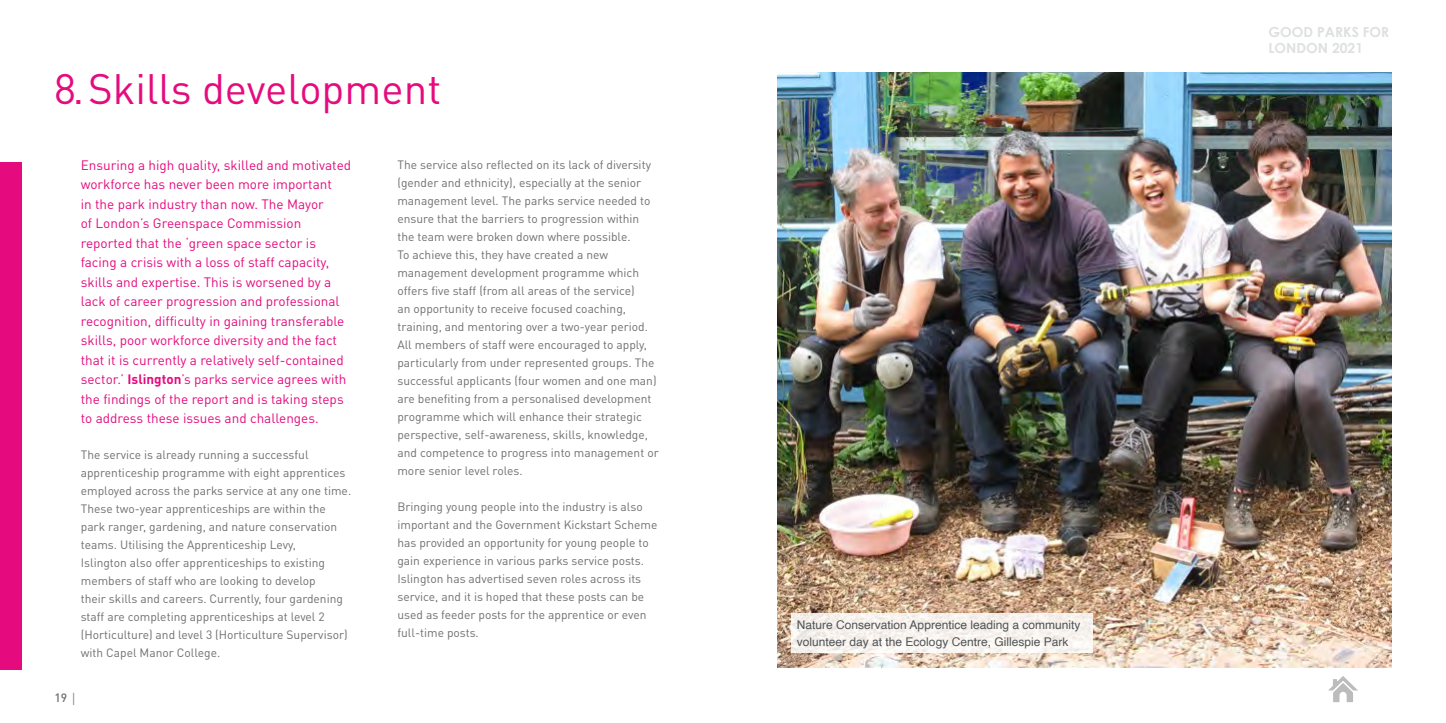
<style>
.page{position:relative;width:1446px;height:723px;background:#fff}
.page>*{position:absolute;margin:0;border:0;box-sizing:border-box;transform-origin:0 0}
.t1{font:42px "DINOT";color:#e50b7e}
.t2{font:700 13.8px/16.6px "Century Gothic";color:#dee0e1}
.t3{font:13.5px/19.5px "DINOT";color:#e50b7e}
.t4{font:12px/18px "DINOT";color:#706f6f}
.t5{font:12px/16.8px "Helvetica";color:#505456}
.t6{font:500 12px "DIN";color:#706f6f}
.s1{font-weight:700}
.s2{font-family:"Courier";font-weight:400}
</style>
<div class="page">
<svg style="left:1328px;top:676px;width:30px;height:26px"></svg>
<div style="left:0;top:162px;width:21px;height:507px;background:#e50b7e"></div>
<img style="left:777px;top:72px;width:615px;height:596px">
<div style="left:791px;top:613px;width:302px;height:40px;background:#f7f3ee"></div>
<h1 class="t1" style="left:54px;top:63px;width:389px">8. Skills development</h1>
<p class="t3" style="left:81px;top:155px;width:272px">Ensuring a high quality, skilled and motivated workforce has never been more important<br>in the park industry than now. The Mayor<br>of London’s Greenspace Commission reported that the ‘green space sector is facing a crisis with a loss of staff capacity, skills and expertise. This is worsened by a lack of career progression and professional recognition, difficulty in gaining transferable skills, poor workforce diversity and the fact that it is currently a relatively self-contained sector.’ <span class="s1">Islington</span>’s parks service agrees with the findings of the report and is taking steps to address these issues and challenges.</p>
<p class="t4" style="left:81px;top:446px;width:272px">The service is already running a successful apprenticeship programme with eight apprentices employed across the parks service at any one time.<br>These two-year apprenticeships are within the park ranger, gardening, and nature conservation teams. Utilising the Apprenticeship Levy,<br>Islington also offer apprenticeships to existing members of staff who are looking to develop<br>their skills and careers. Currently, four gardening staff are completing apprenticeships at level 2 (Horticulture) and level 3 (Horticulture Supervisor) with Capel Manor College.</p>
<p class="t6" style="left:55px;top:690px;width:24px">19 <span class="s2">∣</span></p>
<p class="t4" style="left:397px;top:155px;width:263px">The service also reflected on its lack of diversity (gender and ethnicity), especially at the senior management level. The parks service needed to ensure that the barriers to progression within the team were broken down where possible.<br>To achieve this, they have created a new management development programme which offers five staff (from all areas of the service)<br>an opportunity to receive focused coaching, training, and mentoring over a two-year period.<br>All members of staff were encouraged to apply, particularly from under represented groups. The successful applicants (four women and one man) are benefiting from a personalised development programme which will enhance their strategic perspective, self-awareness, skills, knowledge, and competence to progress into management or more senior level roles.</p>
<p class="t4" style="left:397px;top:497px;width:262px">Bringing young people into the industry is also important and the Government Kickstart Scheme has provided an opportunity for young people to gain experience in various parks service posts.<br>Islington has advertised seven roles across its service, and it is hoped that these posts can be used as feeder posts for the apprentice or even full-time posts.</p>
<p class="t5" style="left:797px;top:616px;width:285px">Nature Conservation Apprentice leading a community volunteer day at the Ecology Centre, Gillespie Park</p>
<p class="t2" style="left:1268px;top:23px;width:122px">GOOD PARKS FOR<br>LONDON 2021</p>
</div>
